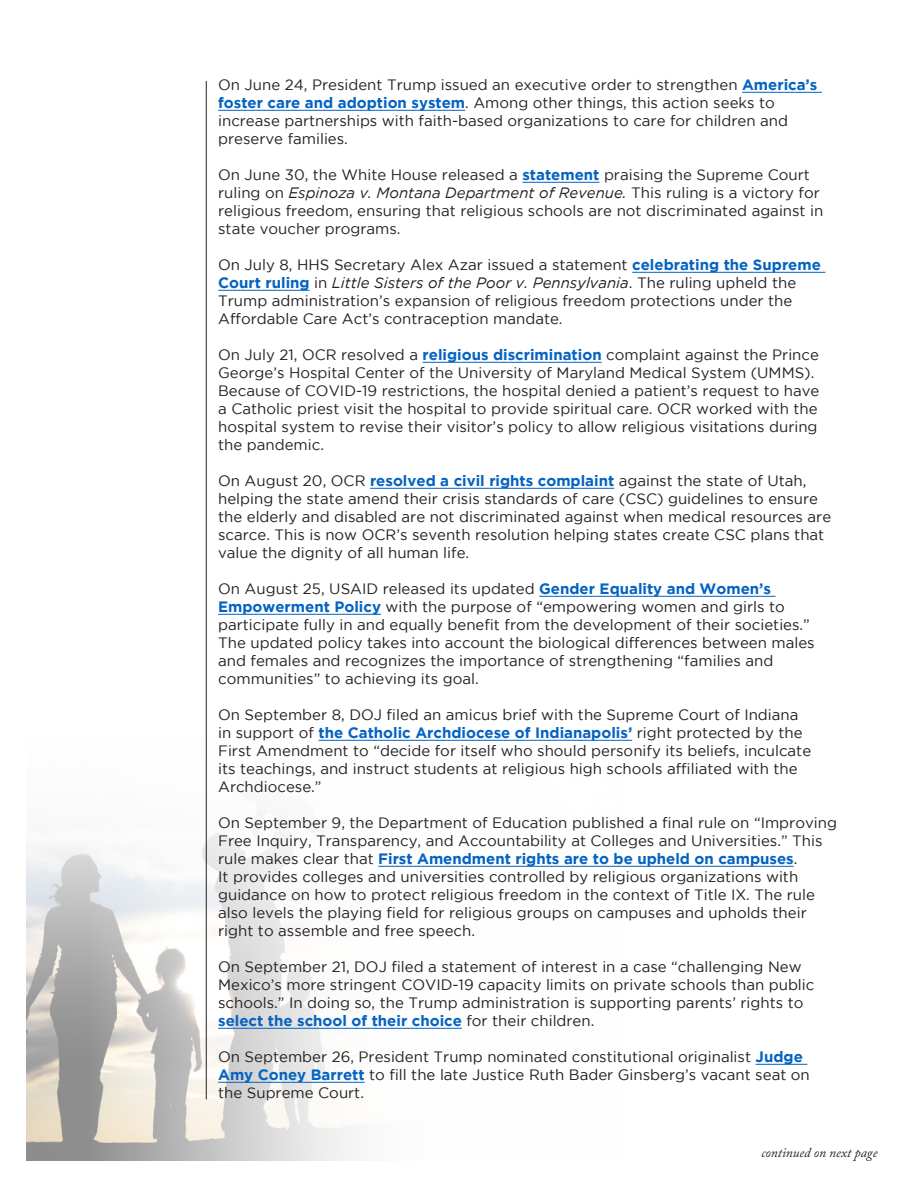
<style>
.page{position:relative;width:918px;height:1188px;background:#fff}
.page>*{position:absolute;margin:0;border:0;box-sizing:border-box;transform-origin:0 0}
.t1{font:15px/18px "Gotham";color:#231f20}
.t2{font:15px/18px "Gotham";color:#222}
.t3{font:italic 13.5px "Adobe Caslon Pro";color:#231f20}
.s1{font-weight:700;color:#0563c1}
.s2{font-style:italic}
</style>
<div class="page">
<img style="left:27px;top:680px;width:721px;height:481px">
<hr style="left:742px;top:92px;width:80px;height:1px;background:#0563c1">
<hr style="left:218px;top:110px;width:247px;height:1px;background:#0563c1">
<hr style="left:522px;top:182px;width:78px;height:1px;background:#0563c1">
<hr style="left:632px;top:272px;width:193px;height:1px;background:#0563c1">
<hr style="left:218px;top:290px;width:92px;height:1px;background:#0563c1">
<hr style="left:423px;top:362px;width:179px;height:1px;background:#0563c1">
<hr style="left:370px;top:488px;width:244px;height:1px;background:#0563c1">
<hr style="left:539px;top:596px;width:237px;height:1px;background:#0563c1">
<hr style="left:218px;top:614px;width:163px;height:1px;background:#0563c1">
<hr style="left:318px;top:740px;width:314px;height:1px;background:#0563c1">
<hr style="left:378px;top:866px;width:416px;height:1px;background:#0563c1">
<hr style="left:218px;top:1028px;width:244px;height:1px;background:#0563c1">
<hr style="left:756px;top:1064px;width:51px;height:1px;background:#0563c1">
<hr style="left:218px;top:1082px;width:147px;height:1px;background:#0563c1">
<hr style="left:206px;top:81px;width:1px;height:1018px;background:#231f20">
<p class="t2" style="left:218px;top:76px;width:601px">On June 24, President Trump issued an executive order to strengthen <span class="s1">America’s foster care and adoption system</span>. Among other things, this action seeks to increase partnerships with faith-based organizations to care for children and preserve families.</p>
<p class="t2" style="left:218px;top:166px;width:607px">On June 30, the White House released a <span class="s1">statement</span> praising the Supreme Court ruling on <span class="s2">Espinoza v. Montana Department of Revenue.</span> This ruling is a victory for religious freedom, ensuring that religious schools are not discriminated against in state voucher programs.</p>
<p class="t1" style="left:218px;top:256px;width:604px">On July 8, HHS Secretary Alex Azar issued a statement <span class="s1">celebrating the Supreme Court ruling</span> in <span class="s2">Little Sisters of the Poor v. Pennsylvania</span>. The ruling upheld the Trump administration’s expansion of religious freedom protections under the Affordable Care Act’s contraception mandate.</p>
<p class="t2" style="left:218px;top:346px;width:603px">On July 21, OCR resolved a <span class="s1">religious discrimination</span> complaint against the Prince George’s Hospital Center of the University of Maryland Medical System (UMMS).<br>Because of COVID-19 restrictions, the hospital denied a patient’s request to have a Catholic priest visit the hospital to provide spiritual care. OCR worked with the hospital system to revise their visitor’s policy to allow religious visitations during the pandemic.</p>
<p class="t1" style="left:218px;top:472px;width:615px">On August 20, OCR <span class="s1">resolved a civil rights complaint</span> against the state of Utah, helping the state amend their crisis standards of care (CSC) guidelines to ensure the elderly and disabled are not discriminated against when medical resources are scarce. This is now OCR’s seventh resolution helping states create CSC plans that value the dignity of all human life.</p>
<p class="t1" style="left:218px;top:580px;width:598px">On August 25, USAID released its updated <span class="s1">Gender Equality and Women’s Empowerment Policy</span> with the purpose of “empowering women and girls to participate fully in and equally benefit from the development of their societies.” The updated policy takes into account the biological differences between males and females and recognizes the importance of strengthening “families and communities” to achieving its goal.</p>
<p class="t1" style="left:218px;top:706px;width:595px">On September 8, DOJ filed an amicus brief with the Supreme Court of Indiana in support of <span class="s1">the Catholic Archdiocese of Indianapolis’</span> right protected by the First Amendment to “decide for itself who should personify its beliefs, inculcate its teachings, and instruct students at religious high schools affiliated with the Archdiocese.”</p>
<p class="t1" style="left:218px;top:814px;width:620px">On September 9, the Department of Education published a final rule on “Improving Free Inquiry, Transparency, and Accountability at Colleges and Universities.” This rule makes clear that <span class="s1">First Amendment rights are to be upheld on campuses</span>.<br>It provides colleges and universities controlled by religious organizations with guidance on how to protect religious freedom in the context of Title IX. The rule also levels the playing field for religious groups on campuses and upholds their right to assemble and free speech.</p>
<p class="t1" style="left:218px;top:958px;width:598px">On September 21, DOJ filed a statement of interest in a case “challenging New Mexico’s more stringent COVID-19 capacity limits on private schools than public schools.” In doing so, the Trump administration is supporting parents’ rights to <span class="s1">select the school of their choice</span> for their children.</p>
<p class="t1" style="left:218px;top:1048px;width:593px">On September 26, President Trump nominated constitutional originalist <span class="s1">Judge<br>Amy Coney Barrett</span> to fill the late Justice Ruth Bader Ginsberg’s vacant seat on the Supreme Court.</p>
<p class="t3" style="left:761px;top:1144px;width:118px">continued on next page</p>
</div>
